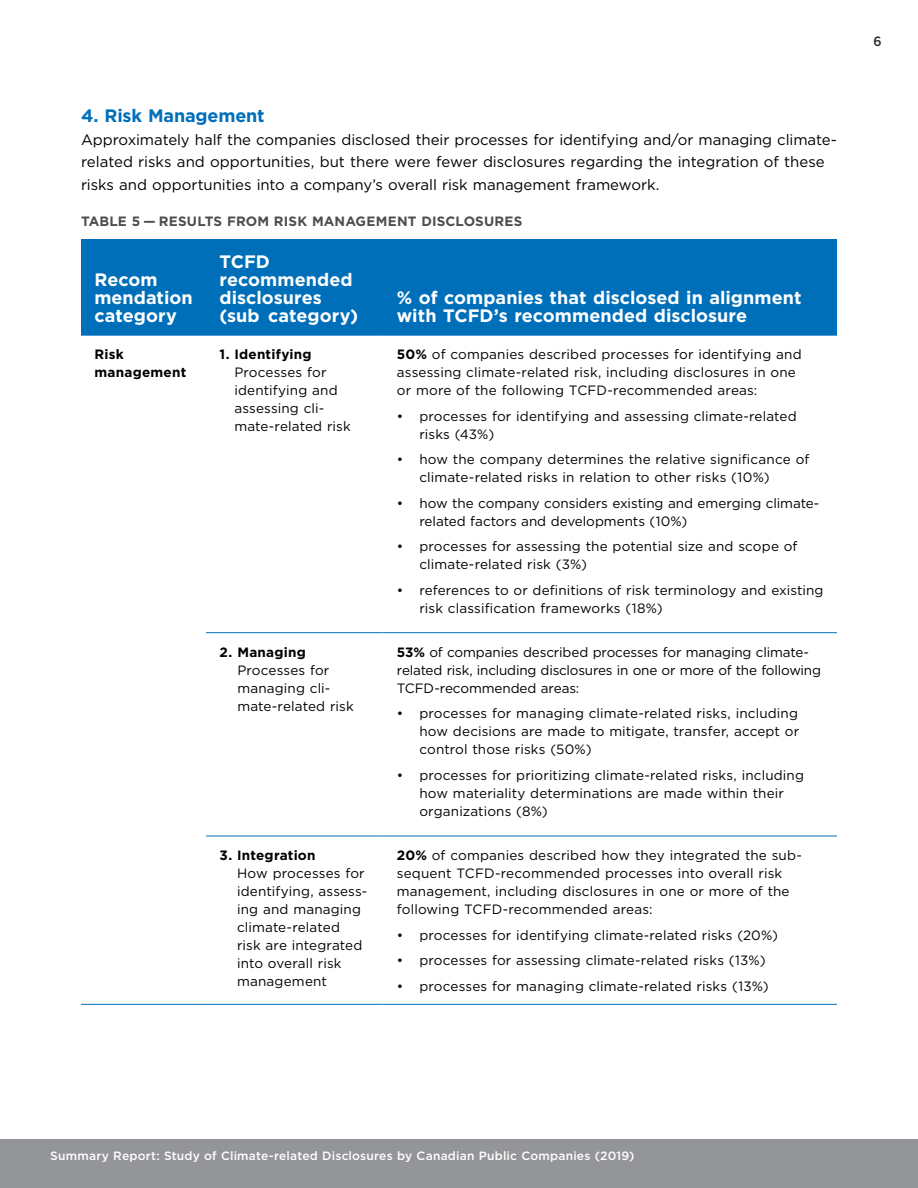
<style>
.page{position:relative;width:918px;height:1188px;background:#fff}
.page>*{position:absolute;margin:0;border:0;box-sizing:border-box;transform-origin:0 0}
.t1{font:700 18px/18px "Gotham";color:#fff}
.t2{font:700 18px "Gotham";letter-spacing:-.01em;color:#006fba}
.t3{font:15px/22.5px "Gotham";letter-spacing:-.005em;color:#000}
.t4{font:13.5px/18px "Gotham";letter-spacing:.005em;color:#000}
.t5{font:700 13.5px "Gotham";letter-spacing:.01em;color:#4d4d4f}
.t6{font:700 13.5px/18px "Gotham";letter-spacing:.015em;color:#000}
.t7{font:500 13.5px "Gotham";color:#292829}
.t8{font:500 12px "Gotham";letter-spacing:.015em;color:#fff}
.s1{font-weight:700}
</style>
<div class="page">
<div style="left:0;top:1140px;width:918px;height:48px;background:#939598"></div>
<hr style="left:81px;top:1004px;width:125px;height:1px;background:#006fba">
<hr style="left:206px;top:1004px;width:177px;height:1px;background:#006fba">
<hr style="left:383px;top:1004px;width:454px;height:1px;background:#006fba">
<hr style="left:206px;top:836px;width:177px;height:1px;background:#006fba">
<hr style="left:383px;top:836px;width:454px;height:1px;background:#006fba">
<hr style="left:206px;top:632px;width:177px;height:1px;background:#006fba">
<hr style="left:383px;top:632px;width:454px;height:1px;background:#006fba">
<div style="left:81px;top:240px;width:125px;height:95px;background:#006fba"></div>
<div style="left:206px;top:240px;width:177px;height:95px;background:#006fba"></div>
<div style="left:383px;top:240px;width:454px;height:95px;background:#006fba"></div>
<hr style="left:81px;top:239px;width:125px;height:1px;background:#006fba">
<hr style="left:206px;top:239px;width:177px;height:1px;background:#006fba">
<hr style="left:383px;top:239px;width:454px;height:1px;background:#006fba">
<hr style="left:81px;top:335px;width:125px;height:1px;background:#006fba">
<hr style="left:206px;top:335px;width:177px;height:1px;background:#006fba">
<hr style="left:383px;top:335px;width:454px;height:1px;background:#006fba">
<h3 class="t2" style="left:81px;top:104px;width:185px">4. Risk Management</h3>
<p class="t3" style="left:81px;top:128px;width:757px">Approximately half the companies disclosed their processes for identifying and/or managing climate&shy;related risks and opportunities, but there were fewer disclosures regarding the integration of these risks and opportunities into a company’s overall risk management framework.</p>
<p class="t5" style="left:81px;top:212px;width:443px">TABLE 5 — RESULTS FROM RISK MANAGEMENT DISCLOSURES</p>
<p class="t1" style="left:220px;top:252px;width:140px">TCFD recommended disclosures (sub category)</p>
<p class="t1" style="left:94px;top:270px;width:100px">Recom mendation category</p>
<p class="t1" style="left:397px;top:288px;width:406px">% of companies that disclosed in alignment with TCFD’s recommended disclosure</p>
<p class="t6" style="left:94px;top:346px;width:93px">Risk management</p>
<p class="t4" style="left:234px;top:345px;width:118px;text-indent:-15px"><span class="s1">1. Identifying<br></span>Processes for identifying and assessing cli&shy;mate-related risk</p>
<p class="t4" style="left:397px;top:345px;width:406px"><span class="s1">50%</span> of companies described processes for identifying and assessing climate-related risk, including disclosures in one or more of the following TCFD-recommended areas:</p>
<p class="t4" style="left:419px;top:407px;width:379px;text-indent:-23px">• processes for identifying and assessing climate-related risks (43%)</p>
<p class="t4" style="left:397px;top:450px;width:8px">•</p>
<p class="t4" style="left:397px;top:494px;width:8px">•</p>
<p class="t4" style="left:397px;top:537px;width:8px">•</p>
<p class="t4" style="left:397px;top:581px;width:8px">•</p>
<p class="t4" style="left:419px;top:450px;width:391px">how the company determines the relative signifcance of climate-related risks in relation to other risks (10%)</p>
<p class="t4" style="left:419px;top:494px;width:402px">how the company considers existing and emerging climate&shy;related factors and developments (10%)</p>
<p class="t4" style="left:419px;top:537px;width:380px">processes for assessing the potential size and scope of climate-related risk (3%)</p>
<p class="t4" style="left:419px;top:581px;width:406px">references to or defnitions of risk terminology and existing risk classifcation frameworks (18%)</p>
<p class="t4" style="left:237px;top:643px;width:118px;text-indent:-18px"><span class="s1">2. Managing<br></span>Processes for managing cli&shy;mate-related risk</p>
<p class="t4" style="left:397px;top:643px;width:426px"><span class="s1">53%</span> of companies described processes for managing climate&shy;related risk, including disclosures in one or more of the following<br>TCFD-recommended areas:</p>
<p class="t4" style="left:419px;top:704px;width:381px;text-align:justify;text-indent:-23px">• processes for managing climate-related risks, including how decisions are made to mitigate, transfer, accept or control those risks (50%)</p>
<p class="t4" style="left:419px;top:766px;width:386px;text-indent:-23px">• processes for prioritizing climate-related risks, including how materiality determinations are made within their organizations (8%)</p>
<p class="t4" style="left:237px;top:846px;width:132px;text-indent:-17px"><span class="s1">3. Integration<br></span>How processes for identifying, assess&shy;ing and managing climate-related<br>risk are integrated into overall risk management</p>
<p class="t4" style="left:397px;top:846px;width:407px"><span class="s1">20%</span> of companies described how they integrated the sub&shy;sequent TCFD-recommended processes into overall risk management, including disclosures in one or more of the following TCFD-recommended areas:</p>
<p class="t4" style="left:397px;top:926px;width:383px">• processes for identifying climate-related risks (20%)</p>
<p class="t4" style="left:397px;top:951px;width:370px">• processes for assessing climate-related risks (13%)</p>
<p class="t4" style="left:397px;top:977px;width:373px">• processes for managing climate-related risks (13%)</p>
<p class="t7" style="left:873px;top:32px;width:10px">6</p>
<p class="t8" style="left:50px;top:1148px;width:586px">Summary Report: Study of Climate-related Disclosures by Canadian Public Companies (2019)</p>
</div>
